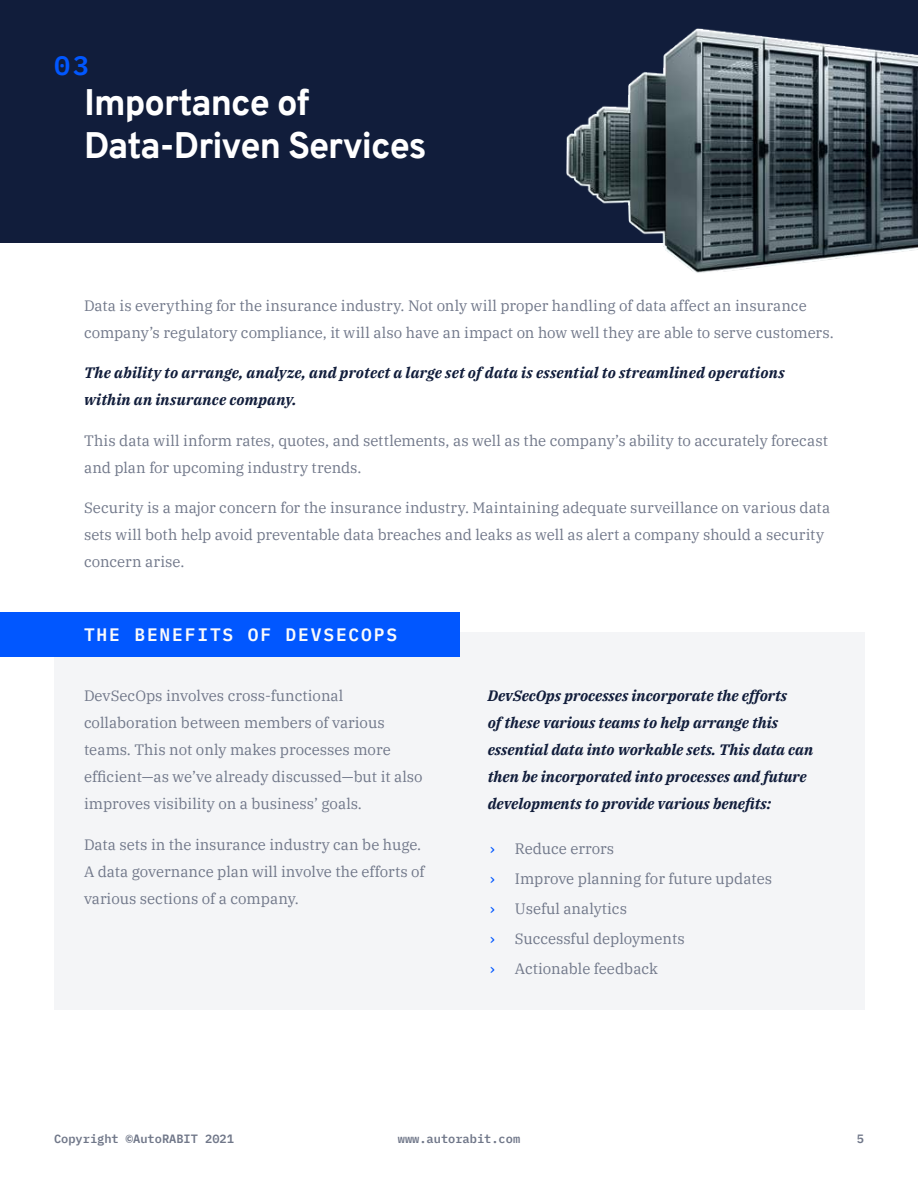
<style>
.page{position:relative;width:918px;height:1188px;background:#fff}
.page>*{position:absolute;margin:0;border:0;box-sizing:border-box;transform-origin:0 0}
.t1{font:800 36px/43.2px "Overpass";letter-spacing:-.025em;color:#fff}
.t2{font:600 27px "IBM Plex Mono";color:#0157ff}
.t3{font:600 18px "IBM Plex Mono";letter-spacing:.1em;color:#fafafb}
.t4{font:15px/27px "IBM Plex Serif";color:#707789}
.t5{font:italic 700 15px/27px "IBM Plex Serif";color:#111d3b}
.t6{font:600 12px "IBM Plex Mono";color:#707789}
.s1{font-family:"IBM Plex Mono";color:#0157ff}
</style>
<div class="page">
<div style="left:54px;top:632px;width:810px;height:377px;background:#f4f5f7"></div>
<div style="left:0;top:612px;width:459px;height:45px;background:#0157ff"></div>
<div style="left:0;top:0;width:918px;height:243px;background:#111d3b"></div>
<img style="left:566px;top:29px;width:352px;height:244px">
<h2 class="t2" style="left:54px;top:55px;width:37px">03</h2>
<h1 class="t1" style="left:84px;top:84px;width:344px">Importance of<br>Data-Driven Services</h1>
<p class="t4" style="left:84px;top:293px;width:751px">Data is everything for the insurance industry. Not only will proper handling of data affect an insurance company’s regulatory compliance, it will also have an impact on how well they are able to serve customers.</p>
<p class="t5" style="left:84px;top:361px;width:702px">The ability to arrange, analyze, and protect a large set of data is essential to streamlined operations within an insurance company.</p>
<p class="t4" style="left:84px;top:428px;width:746px">This data will inform rates, quotes, and settlements, as well as the company’s ability to accurately forecast and plan for upcoming industry trends.</p>
<p class="t4" style="left:84px;top:496px;width:748px">Security is a major concern for the insurance industry. Maintaining adequate surveillance on various data sets will both help avoid preventable data breaches and leaks as well as alert a company should a security concern arise.</p>
<p class="t3" style="left:84px;top:627px;width:315px">THE BENEFITS OF DEVSECOPS</p>
<p class="t4" style="left:84px;top:684px;width:340px">DevSecOps involves cross-functional collaboration between members of various teams. This not only makes processes more efficient—as we’ve already discussed—but it also improves visibility on a business’ goals.</p>
<p class="t4" style="left:84px;top:832px;width:342px">Data sets in the insurance industry can be huge.<br>A data governance plan will involve the efforts of various sections of a company.</p>
<p class="t5" style="left:488px;top:684px;width:327px">DevSecOps processes incorporate the efforts<br>of these various teams to help arrange this essential data into workable sets. This data can then be incorporated into processes and future developments to provide various benefits:</p>
<p class="t4" style="left:488px;top:835px;width:286px;line-height:30px"><span class="s1">›</span> Reduce errors<br><span class="s1">›</span> Improve planning for future updates <span class="s1">›</span> Useful analytics<br><span class="s1">›</span> Successful deployments<br><span class="s1">›</span> Actionable feedback</p>
<p class="t6" style="left:54px;top:1134px;width:182px">Copyright ©AutoRABIT 2021</p>
<p class="t6" style="left:398px;top:1134px;width:124px">www.autorabit.com</p>
<p class="t6" style="left:857px;top:1134px;width:9px">5</p>
</div>
